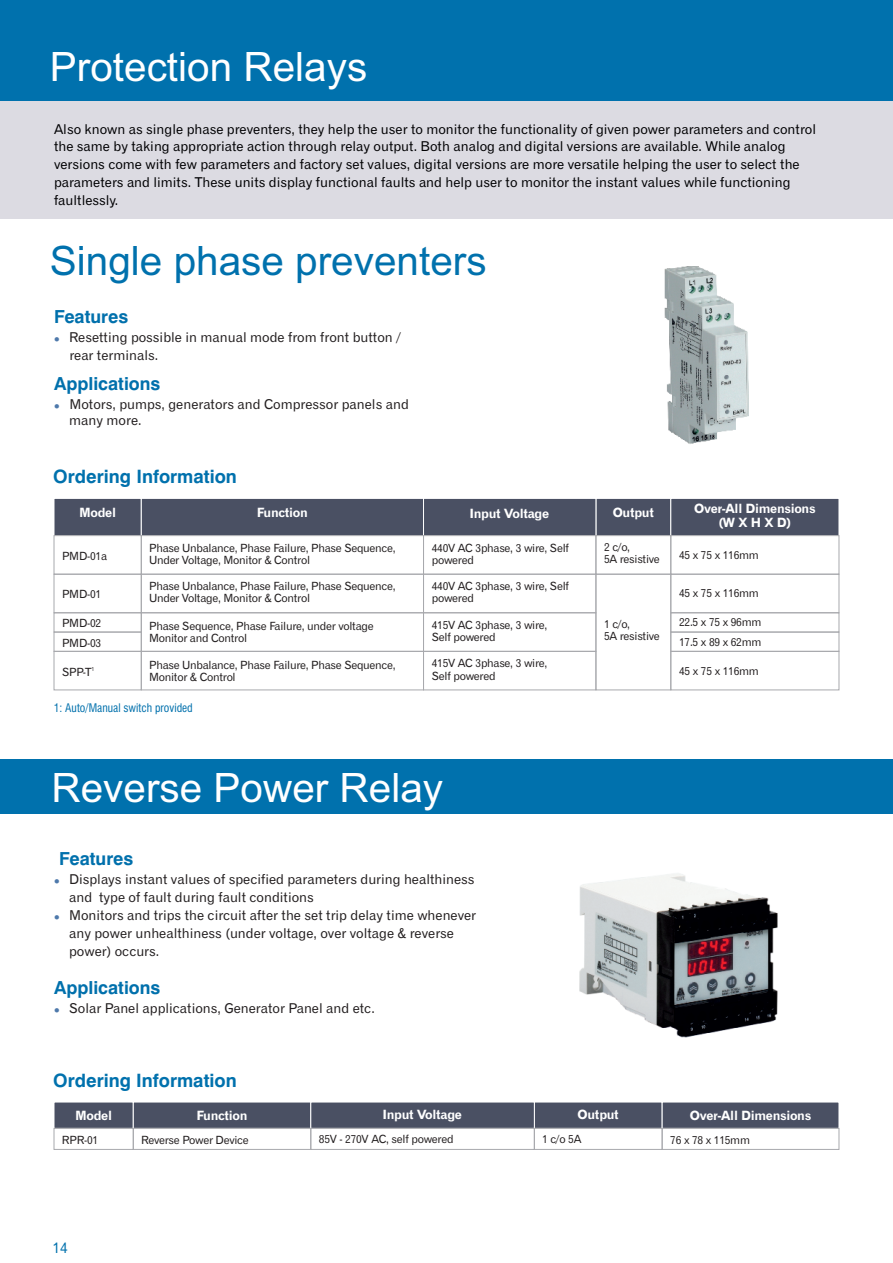
<style>
.page{position:relative;width:893px;height:1263px;background:#fff}
.page>*{position:absolute;margin:0;border:0;box-sizing:border-box;transform-origin:0 0}
.t1{font:40.5px "Arial";color:#fff}
.t2{font:40.5px "Arial";color:#0071ad}
.t3{font:700 18.45px "Swiss 721 BT";color:#0071ad}
.t4{font:700 18px "Swiss 721 BT";color:#0070ac}
.t5{font:15px "Gothic 720 BT Roman B";color:#0071ad}
.t6{font:13.5px/17.9px "Gothic 720 BT Roman B";color:#000002}
.t7{font:13.5px/17.9px "Gothic 720 BT Roman B";color:#231f20}
.t8{font:12.75px/13.8px "Gothic 720 BT Bold B";letter-spacing:-.025em;color:#fff;text-align:center}
.t9{font:condensed 11.55px "Swiss 721 BT";color:#0070ac}
.t10{font:11.25px/12.1px "Gothic 720 BT Roman B";letter-spacing:-.025em;color:#231f20}
.t11{font:5.7px "Gothic 720 BT Roman B";color:#231f20}
.s1{color:#4e79ab}
</style>
<div class="page">
<div style="left:0;top:760px;width:893px;height:54px;background:#0071ad"></div>
<div style="left:0;top:101px;width:893px;height:118px;background:#dcdbe2"></div>
<div style="left:0;top:0;width:893px;height:101px;background:#0071ad"></div>
<img style="left:665px;top:267px;width:83px;height:177px">
<div style="left:53px;top:498px;width:787px;height:38px;background:#4a5063"></div>
<div style="left:54px;top:574px;width:88px;height:39px;border:1px solid #a8a9ad"></div>
<div style="left:670px;top:574px;width:169px;height:39px;border:1px solid #a8a9ad"></div>
<div style="left:141px;top:612px;width:283px;height:40px;border:1px solid #a8a9ad"></div>
<div style="left:423px;top:612px;width:173px;height:40px;border:1px solid #a8a9ad"></div>
<div style="left:670px;top:632px;width:169px;height:20px;border:1px solid #a8a9ad"></div>
<div style="left:54px;top:651px;width:88px;height:39px;border:1px solid #a8a9ad"></div>
<div style="left:141px;top:651px;width:283px;height:39px;border:1px solid #a8a9ad"></div>
<div style="left:423px;top:651px;width:173px;height:39px;border:1px solid #a8a9ad"></div>
<div style="left:595px;top:574px;width:76px;height:116px;border:1px solid #a8a9ad"></div>
<div style="left:670px;top:651px;width:169px;height:39px;border:1px solid #a8a9ad"></div>
<div style="left:54px;top:612px;width:88px;height:20px;border:1px solid #a8a9ad"></div>
<div style="left:54px;top:632px;width:88px;height:20px;border:1px solid #a8a9ad"></div>
<div style="left:670px;top:612px;width:169px;height:20px;border:1px solid #a8a9ad"></div>
<div style="left:54px;top:535px;width:88px;height:40px;border:1px solid #a8a9ad"></div>
<div style="left:141px;top:535px;width:283px;height:40px;border:1px solid #a8a9ad"></div>
<div style="left:423px;top:535px;width:173px;height:40px;border:1px solid #a8a9ad"></div>
<div style="left:670px;top:535px;width:169px;height:40px;border:1px solid #a8a9ad"></div>
<div style="left:595px;top:535px;width:76px;height:40px;border:1px solid #a8a9ad"></div>
<svg style="left:53px;top:1102px;width:787px;height:27px;background:#505668"></svg>
<div style="left:54px;top:1128px;width:80px;height:22px;border:1px solid #a8a9ad"></div>
<div style="left:133px;top:1128px;width:178px;height:22px;border:1px solid #a8a9ad"></div>
<div style="left:310px;top:1128px;width:225px;height:22px;border:1px solid #a8a9ad"></div>
<div style="left:534px;top:1128px;width:129px;height:22px;border:1px solid #a8a9ad"></div>
<div style="left:662px;top:1128px;width:177px;height:22px;border:1px solid #a8a9ad"></div>
<img style="left:579px;top:873px;width:199px;height:165px">
<h1 class="t1" style="left:50px;top:52px;width:319px">Protection Relays</h1>
<p class="t6" style="left:54px;top:121px;width:764px">Also known as single phase preventers, they help the user to monitor the functionality of given power parameters and control the same by taking appropriate action through relay output. Both analog and digital versions are available. While analog versions come with few parameters and factory set values, digital versions are more versatile helping the user to select the parameters and limits. These units display functional faults and help user to monitor the instant values while functioning faultlessly.</p>
<h1 class="t2" style="left:50px;top:246px;width:438px">Single phase preventers</h1>
<h3 class="t4" style="left:54px;top:310px;width:76px">Features</h3>
<p class="t7" style="left:69px;top:330px;width:333px;text-indent:-15px"><span class="s1">●</span> Resetting possible in manual mode from front button / rear terminals.</p>
<h3 class="t4" style="left:54px;top:376px;width:108px">Applications</h3>
<p class="t7" style="left:69px;top:397px;width:341px;line-height:16.2px;text-indent:-15px"><span class="s1">●</span> Motors, pumps, generators and Compressor panels and many more.</p>
<h2 class="t3" style="left:53px;top:469px;width:185px">Ordering Information</h2>
<p class="t8" style="left:79px;top:506px;width:39px">Model</p>
<p class="t8" style="left:257px;top:506px;width:53px">Function</p>
<p class="t8" style="left:694px;top:503px;width:123px">Over-All Dimensions (W X H X D)</p>
<p class="t8" style="left:469px;top:508px;width:81px">Input Voltage</p>
<p class="t8" style="left:613px;top:506px;width:43px">Output</p>
<p class="t10" style="left:62px;top:551px;width:47px">PMD-01a</p>
<p class="t10" style="left:149px;top:543px;width:248px">Phase Unbalance, Phase Failure, Phase Sequence,<br>Under Voltage, Monitor &amp; Control</p>
<p class="t10" style="left:149px;top:581px;width:248px">Phase Unbalance, Phase Failure, Phase Sequence,<br>Under Voltage, Monitor &amp; Control</p>
<p class="t10" style="left:149px;top:621px;width:226px">Phase Sequence, Phase Failure, under voltage<br>Monitor and Control</p>
<p class="t10" style="left:149px;top:659px;width:248px">Phase Unbalance, Phase Failure, Phase Sequence,<br>Monitor &amp; Control</p>
<p class="t10" style="left:62px;top:589px;width:41px">PMD-01</p>
<p class="t10" style="left:62px;top:615px;width:41px;line-height:19.2px">PMD-02<br>PMD-03</p>
<p class="t11" style="left:91px;top:666px;width:4px">1</p>
<p class="t10" style="left:62px;top:667px;width:31px">SPP-T</p>
<p class="t9" style="left:54px;top:703px;width:140px">1: Auto/Manual switch provided</p>
<p class="t10" style="left:432px;top:543px;width:139px">440V AC 3phase, 3 wire, Self powered</p>
<p class="t10" style="left:432px;top:581px;width:139px">440V AC 3phase, 3 wire, Self powered</p>
<p class="t10" style="left:432px;top:620px;width:117px">415V AC 3phase, 3 wire,<br>Self powered</p>
<p class="t10" style="left:432px;top:658px;width:117px">415V AC 3phase, 3 wire,<br>Self powered</p>
<h1 class="t1" style="left:52px;top:772px;width:393px">Reverse Power Relay</h1>
<h3 class="t4" style="left:59px;top:852px;width:76px">Features</h3>
<p class="t7" style="left:69px;top:872px;width:407px;text-indent:-15px"><span class="s1">●</span> Displays instant values of specified parameters during healthiness and type of fault during fault conditions</p>
<p class="t7" style="left:69px;top:907px;width:408px;text-indent:-15px"><span class="s1">●</span> Monitors and trips the circuit after the set trip delay time whenever any power unhealthiness (under voltage, over voltage &amp; reverse power) occurs.</p>
<h3 class="t4" style="left:54px;top:980px;width:108px">Applications</h3>
<p class="t7" style="left:54px;top:1000px;width:322px"><span class="s1">●</span> Solar Panel applications, Generator Panel and etc.</p>
<h2 class="t3" style="left:53px;top:1073px;width:185px">Ordering Information</h2>
<p class="t10" style="left:604px;top:542px;width:57px">2 c/o,<br>5A resistive</p>
<p class="t10" style="left:679px;top:550px;width:81px">45 x 75 x 116mm</p>
<p class="t10" style="left:604px;top:619px;width:57px">1 c/o,<br>5A resistive</p>
<p class="t10" style="left:679px;top:588px;width:81px">45 x 75 x 116mm</p>
<p class="t10" style="left:679px;top:614px;width:84px;line-height:19.4px">22.5 x 75 x 96mm<br>17.5 x 89 x 62mm</p>
<p class="t10" style="left:679px;top:665px;width:81px">45 x 75 x 116mm</p>
<p class="t8" style="left:75px;top:1110px;width:39px">Model</p>
<p class="t8" style="left:196px;top:1110px;width:53px">Function</p>
<p class="t8" style="left:382px;top:1109px;width:81px">Input Voltage</p>
<p class="t8" style="left:578px;top:1109px;width:43px">Output</p>
<p class="t8" style="left:690px;top:1110px;width:123px">Over-All Dimensions</p>
<p class="t10" style="left:62px;top:1135px;width:38px">RPR-01</p>
<p class="t10" style="left:141px;top:1135px;width:109px">Reverse Power Device</p>
<p class="t10" style="left:319px;top:1134px;width:136px">85V - 270V AC, self powered</p>
<p class="t10" style="left:542px;top:1134px;width:41px">1 c/o 5A</p>
<p class="t10" style="left:670px;top:1135px;width:81px">76 x 78 x 115mm</p>
<h3 class="t5" style="left:53px;top:1242px;width:17px">14</h3>
</div>
